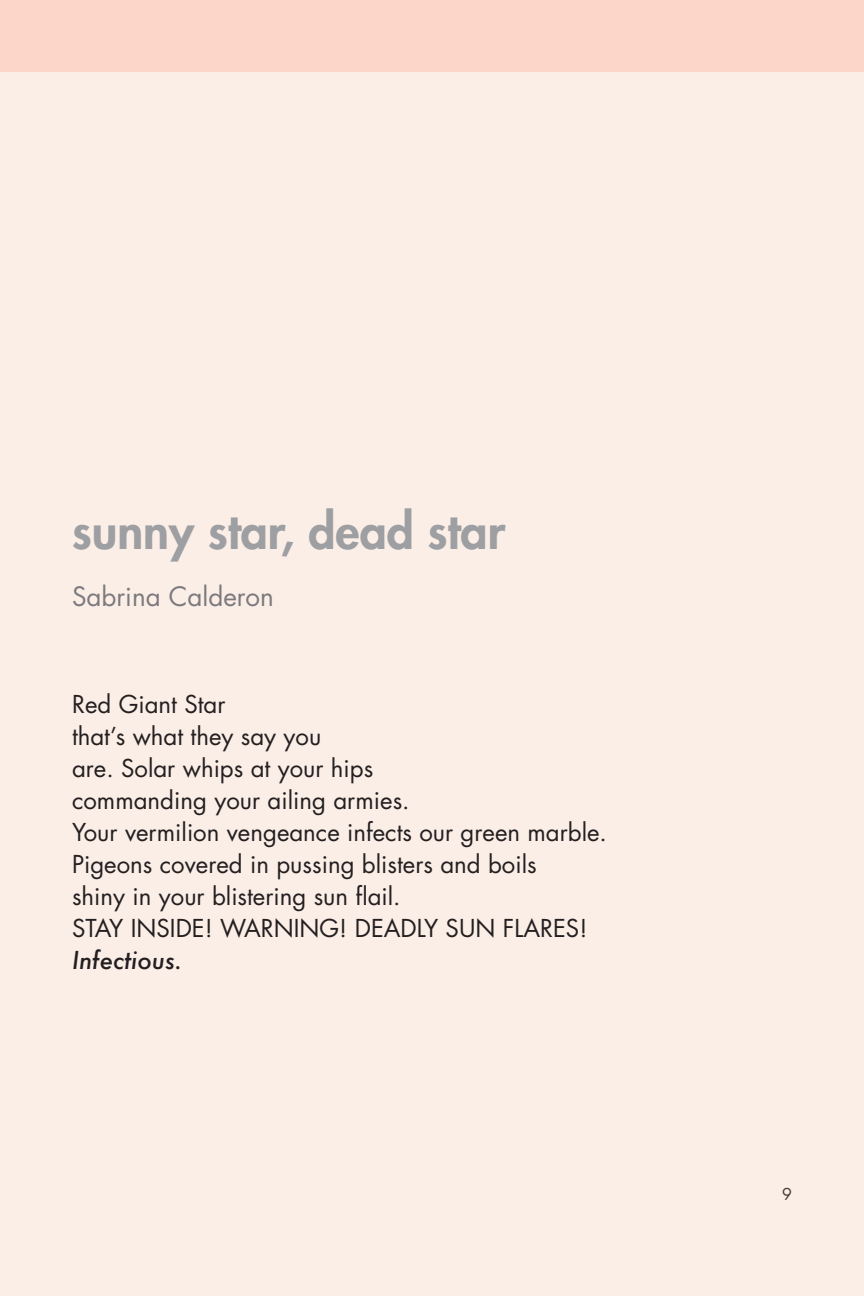
<style>
.page{position:relative;width:864px;height:1296px;background:#fbeee6}
.page>*{position:absolute;margin:0;border:0;box-sizing:border-box;transform-origin:0 0}
.t1{font:800 48px "Futura Std";color:#9d9fa2}
.t2{font:26px "Futura Std";color:#7c7a7e}
.t3{font:24px "Futura Std";color:#231f20}
.t4{font:italic 500 24px "Futura";color:#231f20}
.t5{font:16px "Futura Std";color:#231f20}
</style>
<div class="page">
<hr style="left:0;top:1224px;width:1px;height:72px;background:#ffa385">
<div style="left:0;top:0;width:864px;height:72px;background:#fcd7c9"></div>
<p class="t1" style="left:72px;top:501px;width:435px">sunny star, dead star</p>
<p class="t2" style="left:72px;top:580px;width:203px">Sabrina Calderon</p>
<p class="t3" style="left:72px;top:689px;width:155px">Red Giant Star</p>
<p class="t3" style="left:72px;top:721px;width:251px">that’s what they say you</p>
<p class="t3" style="left:72px;top:753px;width:303px">are. Solar whips at your hips</p>
<p class="t3" style="left:72px;top:785px;width:339px">commanding your ailing armies.</p>
<p class="t3" style="left:72px;top:817px;width:537px">Your vermilion vengeance infects our green marble.</p>
<p class="t3" style="left:72px;top:849px;width:466px">Pigeons covered in pussing blisters and boils</p>
<p class="t3" style="left:72px;top:881px;width:330px">shiny in your blistering sun flail.</p>
<p class="t3" style="left:72px;top:913px;width:517px">STAY INSIDE! WARNING! DEADLY SUN FLARES!</p>
<p class="t4" style="left:72px;top:943px;width:112px">Infectious.</p>
<p class="t5" style="left:782px;top:1184px;width:11px">9</p>
</div>
